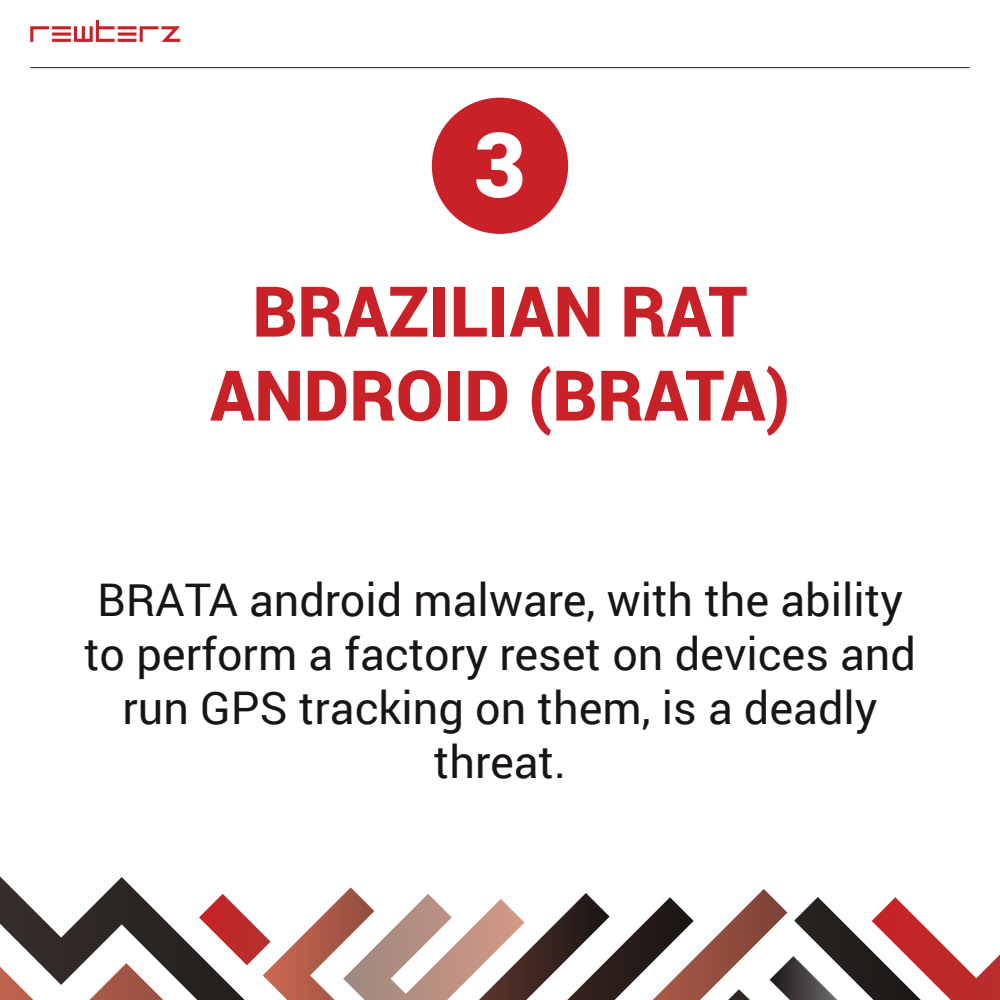
<style>
.page{position:relative;width:1000px;height:1000px;background:#fff}
.page>*{position:absolute;margin:0;border:0;box-sizing:border-box;transform-origin:0 0}
.t1{font:900 90px "Roboto";color:#fff}
.t2{font:900 70px/84px "Roboto";color:#c82127;text-align:center}
.t3{font:45px/54px "Roboto";color:#191514;text-align:center}
</style>
<div class="page">
<svg style="left:610px;top:914px;width:43px;height:86px"></svg>
<svg style="left:653px;top:889px;width:347px;height:111px"></svg>
<svg style="left:0;top:876px;width:610px;height:124px"></svg>
<div style="left:432px;top:98px;width:136px;height:136px;background:#c82127;border-radius:50%"></div>
<svg style="left:30px;top:20px;width:150px;height:22px"></svg>
<hr style="left:30px;top:67px;width:940px;height:1px;background:#191514">
<h1 class="t1" style="left:474px;top:101px;width:54px">3</h1>
<h2 class="t2" style="left:210px;top:267px;width:581px">BRAZILIAN RAT<br>ANDROID (BRATA)</h2>
<p class="t3" style="left:84px;top:571px;width:834px">BRATA android malware, with the ability to perform a factory reset on devices and run GPS tracking on them, is a deadly threat.</p>
</div>
